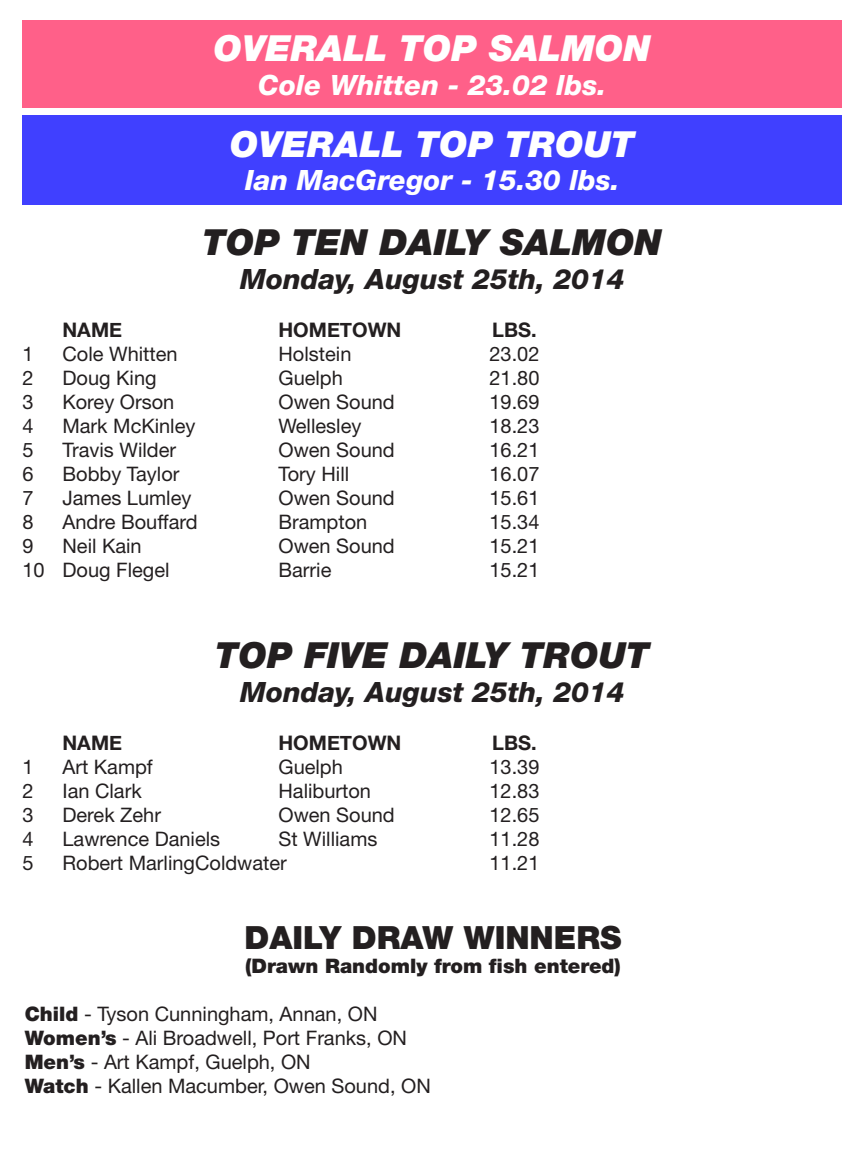
<style>
.page{position:relative;width:864px;height:1152px;background:#fff}
.page>*{position:absolute;margin:0;border:0;box-sizing:border-box;transform-origin:0 0}
.t1{font:italic 900 36px "Helvetica Neue";color:#231f20}
.t2{font:italic 900 36px "Helvetica Neue";color:#fff}
.t3{font:900 32px "Helvetica Neue";color:#231f20}
.t4{font:italic 800 28px "Helvetica Neue";color:#231f20}
.t5{font:italic 800 28px "Helvetica Neue";color:#fff}
.t6{font:20px "Helvetica Neue";color:#231f20}
.t7{font:700 20px "Helvetica Neue";color:#231f20}
.t8{font:900 20px "Helvetica Neue";color:#231f20}
.s1{font-weight:900}
</style>
<div class="page">
<div style="left:22px;top:21px;width:820px;height:87px;background:#ff6089"></div>
<div style="left:22px;top:115px;width:820px;height:89px;background:#4040ff"></div>
<p class="t2" style="left:214px;top:27px;width:439px">OVERALL TOP SALMON</p>
<p class="t5" style="left:258px;top:68px;width:349px">Cole Whitten - 23.02 lbs.</p>
<p class="t2" style="left:230px;top:122px;width:406px">OVERALL TOP TROUT</p>
<p class="t5" style="left:245px;top:164px;width:376px">Ian MacGregor - 15.30 lbs.</p>
<p class="t1" style="left:203px;top:220px;width:461px">TOP TEN DAILY SALMON</p>
<p class="t4" style="left:240px;top:262px;width:386px">Monday, August 25th, 2014</p>
<p class="t7" style="left:62px;top:317px;width:61px">NAME</p>
<p class="t7" style="left:278px;top:317px;width:124px">HOMETOWN</p>
<p class="t7" style="left:492px;top:317px;width:46px">LBS.</p>
<p class="t6" style="left:22px;top:342px;width:13px">1</p>
<p class="t6" style="left:62px;top:342px;width:117px">Cole Whitten</p>
<p class="t6" style="left:278px;top:342px;width:74px">Holstein</p>
<p class="t6" style="left:489px;top:342px;width:52px">23.02</p>
<p class="t6" style="left:22px;top:366px;width:13px">2</p>
<p class="t6" style="left:62px;top:366px;width:96px">Doug King</p>
<p class="t6" style="left:278px;top:366px;width:66px">Guelph</p>
<p class="t6" style="left:489px;top:366px;width:52px">21.80</p>
<p class="t6" style="left:22px;top:390px;width:13px">3</p>
<p class="t6" style="left:62px;top:390px;width:113px">Korey Orson</p>
<p class="t6" style="left:278px;top:390px;width:118px">Owen Sound</p>
<p class="t6" style="left:489px;top:390px;width:52px">19.69</p>
<p class="t6" style="left:22px;top:414px;width:13px">4</p>
<p class="t6" style="left:62px;top:414px;width:134px">Mark McKinley</p>
<p class="t6" style="left:278px;top:414px;width:84px">Wellesley</p>
<p class="t6" style="left:489px;top:414px;width:52px">18.23</p>
<p class="t6" style="left:22px;top:438px;width:13px">5</p>
<p class="t6" style="left:62px;top:438px;width:115px">Travis Wilder</p>
<p class="t6" style="left:278px;top:438px;width:118px">Owen Sound</p>
<p class="t6" style="left:489px;top:438px;width:52px">16.21</p>
<p class="t6" style="left:22px;top:462px;width:13px">6</p>
<p class="t6" style="left:62px;top:462px;width:119px">Bobby Taylor</p>
<p class="t6" style="left:278px;top:462px;width:72px">Tory Hill</p>
<p class="t6" style="left:489px;top:462px;width:52px">16.07</p>
<p class="t6" style="left:22px;top:486px;width:13px">7</p>
<p class="t6" style="left:62px;top:486px;width:130px">James Lumley</p>
<p class="t6" style="left:278px;top:486px;width:118px">Owen Sound</p>
<p class="t6" style="left:489px;top:486px;width:52px">15.61</p>
<p class="t6" style="left:22px;top:510px;width:13px">8</p>
<p class="t6" style="left:62px;top:510px;width:137px">Andre Bouffard</p>
<p class="t6" style="left:278px;top:510px;width:90px">Brampton</p>
<p class="t6" style="left:489px;top:510px;width:52px">15.34</p>
<p class="t6" style="left:22px;top:534px;width:13px">9</p>
<p class="t6" style="left:62px;top:534px;width:81px">Neil Kain</p>
<p class="t6" style="left:278px;top:534px;width:118px">Owen Sound</p>
<p class="t6" style="left:489px;top:534px;width:52px">15.21</p>
<p class="t6" style="left:22px;top:558px;width:149px">10 Doug Flegel</p>
<p class="t6" style="left:278px;top:558px;width:54px">Barrie</p>
<p class="t6" style="left:489px;top:558px;width:52px">15.21</p>
<p class="t1" style="left:215px;top:633px;width:436px">TOP FIVE DAILY TROUT</p>
<p class="t4" style="left:240px;top:675px;width:386px">Monday, August 25th, 2014</p>
<p class="t7" style="left:62px;top:730px;width:61px">NAME</p>
<p class="t7" style="left:278px;top:730px;width:124px">HOMETOWN</p>
<p class="t7" style="left:492px;top:730px;width:46px">LBS.</p>
<p class="t6" style="left:22px;top:755px;width:13px">1</p>
<p class="t6" style="left:62px;top:755px;width:92px">Art Kampf</p>
<p class="t6" style="left:278px;top:755px;width:66px">Guelph</p>
<p class="t6" style="left:489px;top:755px;width:52px">13.39</p>
<p class="t6" style="left:22px;top:779px;width:13px">2</p>
<p class="t6" style="left:62px;top:779px;width:81px">Ian Clark</p>
<p class="t6" style="left:278px;top:779px;width:94px">Haliburton</p>
<p class="t6" style="left:489px;top:779px;width:52px">12.83</p>
<p class="t6" style="left:22px;top:803px;width:13px">3</p>
<p class="t6" style="left:62px;top:803px;width:100px">Derek Zehr</p>
<p class="t6" style="left:278px;top:803px;width:118px">Owen Sound</p>
<p class="t6" style="left:489px;top:803px;width:52px">12.65</p>
<p class="t6" style="left:22px;top:827px;width:13px">4</p>
<p class="t6" style="left:62px;top:827px;width:159px">Lawrence Daniels</p>
<p class="t6" style="left:278px;top:827px;width:100px">St Williams</p>
<p class="t6" style="left:489px;top:827px;width:52px">11.28</p>
<p class="t6" style="left:22px;top:851px;width:13px">5</p>
<p class="t6" style="left:62px;top:851px;width:226px">Robert MarlingColdwater</p>
<p class="t6" style="left:489px;top:851px;width:52px">11.21</p>
<p class="t3" style="left:245px;top:919px;width:378px">DAILY DRAW WINNERS</p>
<p class="t8" style="left:245px;top:954px;width:377px">(Drawn Randomly from fish entered)</p>
<p class="t6" style="left:25px;top:1002px;width:354px"><span class="s1">Child</span> - Tyson Cunningham, Annan, ON</p>
<p class="t6" style="left:25px;top:1026px;width:384px"><span class="s1">Women’s</span> - Ali Broadwell, Port Franks, ON</p>
<p class="t6" style="left:25px;top:1050px;width:287px"><span class="s1">Men’s</span> - Art Kampf, Guelph, ON</p>
<p class="t6" style="left:25px;top:1074px;width:408px"><span class="s1">Watch</span> - Kallen Macumber, Owen Sound, ON</p>
</div>
